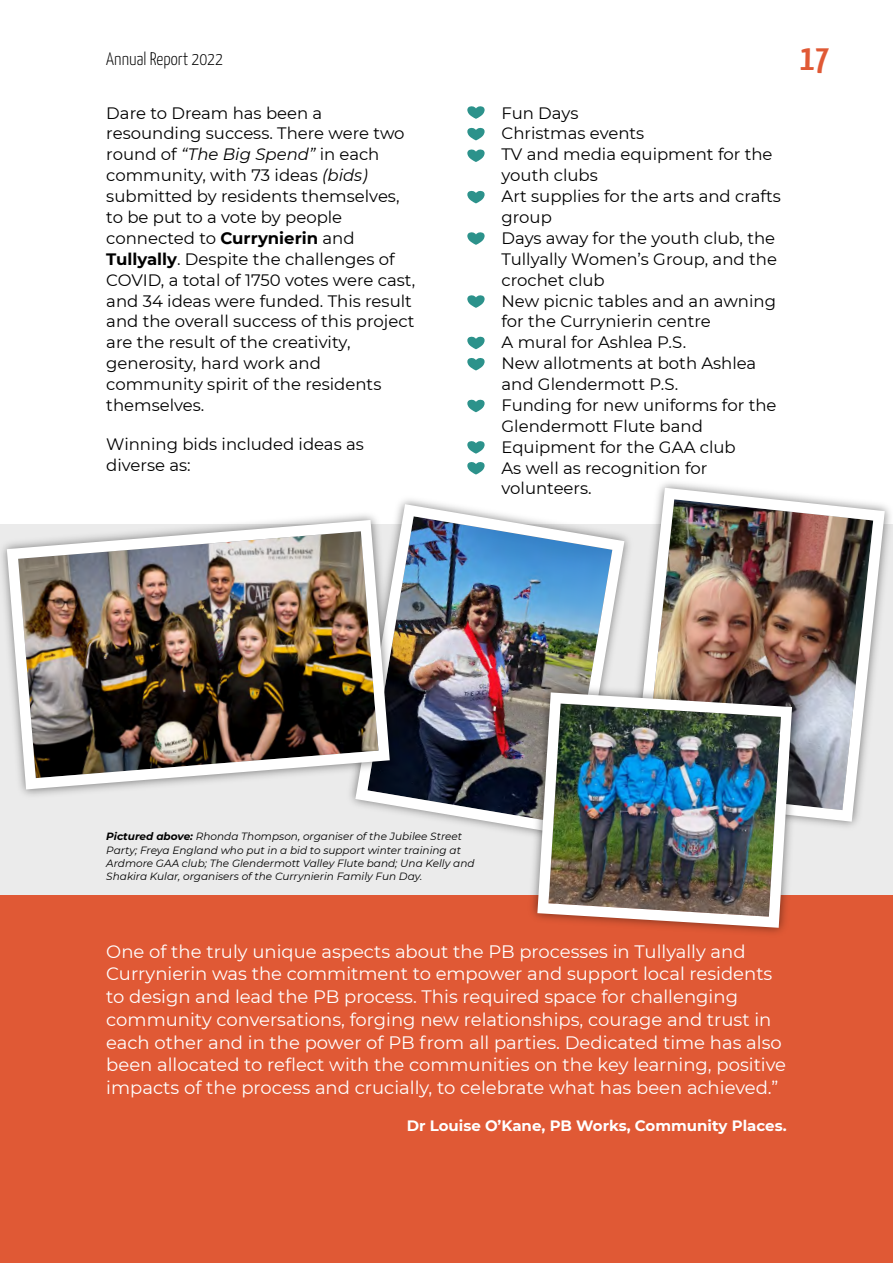
<style>
.page{position:relative;width:893px;height:1263px;background:#fff}
.page>*{position:absolute;margin:0;border:0;box-sizing:border-box;transform-origin:0 0}
.t1{font:700 36px "Yanone Kaffeesatz";color:#e05935}
.t2{font:18px/22.8px "Montserrat";color:#fff}
.t3{font:300 18px "Yanone Kaffeesatz";color:#000}
.t4{font:16.5px/20.9px "Montserrat";color:#000}
.t5{font:700 15px "Montserrat";color:#fff}
.t6{font:italic 10.5px/13.4px "Montserrat";color:#000}
.s1{font-style:italic}
.s2{font-weight:700}
</style>
<div class="page">
<svg style="left:467px;top:106px;width:18px;height:13px"></svg>
<svg style="left:467px;top:127px;width:18px;height:13px"></svg>
<svg style="left:467px;top:149px;width:18px;height:13px"></svg>
<svg style="left:467px;top:190px;width:18px;height:13px"></svg>
<svg style="left:467px;top:232px;width:18px;height:13px"></svg>
<svg style="left:467px;top:295px;width:18px;height:13px"></svg>
<svg style="left:467px;top:336px;width:18px;height:13px"></svg>
<svg style="left:467px;top:358px;width:18px;height:12px"></svg>
<svg style="left:467px;top:399px;width:18px;height:13px"></svg>
<svg style="left:467px;top:441px;width:18px;height:13px"></svg>
<svg style="left:467px;top:462px;width:18px;height:13px"></svg>
<div style="left:0;top:524px;width:893px;height:372px;background:#ebebeb"></div>
<img style="left:355px;top:504px;width:267px;height:330px">
<img style="left:2px;top:510px;width:397px;height:289px">
<img style="left:7px;top:520px;width:383px;height:269px">
<img style="left:622px;top:482px;width:269px;height:345px">
<img style="left:632px;top:488px;width:253px;height:334px">
<div style="left:0;top:896px;width:893px;height:367px;background:#e05935"></div>
<img style="left:528px;top:683px;width:273px;height:250px">
<img style="left:537px;top:692px;width:255px;height:236px">
<p class="t3" style="left:106px;top:52px;width:118px">Annual Report 2022</p>
<h1 class="t1" style="left:800px;top:43px;width:30px">17</h1>
<p class="t4" style="left:106px;top:102px;width:310px">Dare to Dream has been a resounding success. There were two round of <span class="s1">“The Big Spend”</span> in each community, with 73 ideas <span class="s1">(bids) </span>submitted by residents themselves, to be put to a vote by people connected to <span class="s2">Currynierin</span> and<br><span class="s2">Tullyally</span>. Despite the challenges of<br>COVID, a total of 1750 votes were cast, and 34 ideas were funded. This result and the overall success of this project are the result of the creativity, generosity, hard work and community spirit of the residents themselves.</p>
<p class="t4" style="left:106px;top:433px;width:259px">Winning bids included ideas as diverse as:</p>
<p class="t4" style="left:474px;top:102px;width:105px">• Fun Days</p>
<p class="t4" style="left:474px;top:123px;width:171px">• Christmas events</p>
<p class="t4" style="left:501px;top:144px;width:273px;text-indent:-27px">• TV and media equipment for the youth clubs</p>
<p class="t4" style="left:501px;top:186px;width:281px;text-indent:-27px">• Art supplies for the arts and crafts group</p>
<p class="t4" style="left:501px;top:227px;width:277px;text-align:justify;text-indent:-27px">• Days away for the youth club, the Tullyally Women’s Group, and the crochet club</p>
<p class="t4" style="left:501px;top:290px;width:276px;text-indent:-27px">• New picnic tables and an awning for the Currynierin centre</p>
<p class="t4" style="left:474px;top:332px;width:213px">• A mural for Ashlea P.S.</p>
<p class="t4" style="left:501px;top:353px;width:256px;text-indent:-27px">• New allotments at both Ashlea and Glendermott P.S.</p>
<p class="t4" style="left:501px;top:395px;width:276px;text-indent:-27px">• Funding for new uniforms for the<br>Glendermott Flute band</p>
<p class="t4" style="left:474px;top:436px;width:263px">• Equipment for the GAA club</p>
<p class="t4" style="left:501px;top:457px;width:207px;text-indent:-27px">• As well as recognition for volunteers.</p>
<p class="t6" style="left:106px;top:830px;width:370px"><span class="s2">Pictured above:</span> Rhonda Thompson, organiser of the Jubilee Street Party; Freya England who put in a bid to support winter training at Ardmore GAA club; The Glendermott Valley Flute band; Una Kelly and Shakira Kular, organisers of the Currynierin Family Fun Day.</p>
<p class="t2" style="left:106px;top:940px;width:681px">One of the truly unique aspects about the PB processes in Tullyally and Currynierin was the commitment to empower and support local residents to design and lead the PB process. This required space for challenging community conversations, forging new relationships, courage and trust in each other and in the power of PB from all parties. Dedicated time has also been allocated to reflect with the communities on the key learning, positive impacts of the process and crucially, to celebrate what has been achieved.”</p>
<p class="t5" style="left:407px;top:1117px;width:381px">Dr Louise O’Kane, PB Works, Community Places.</p>
</div>
